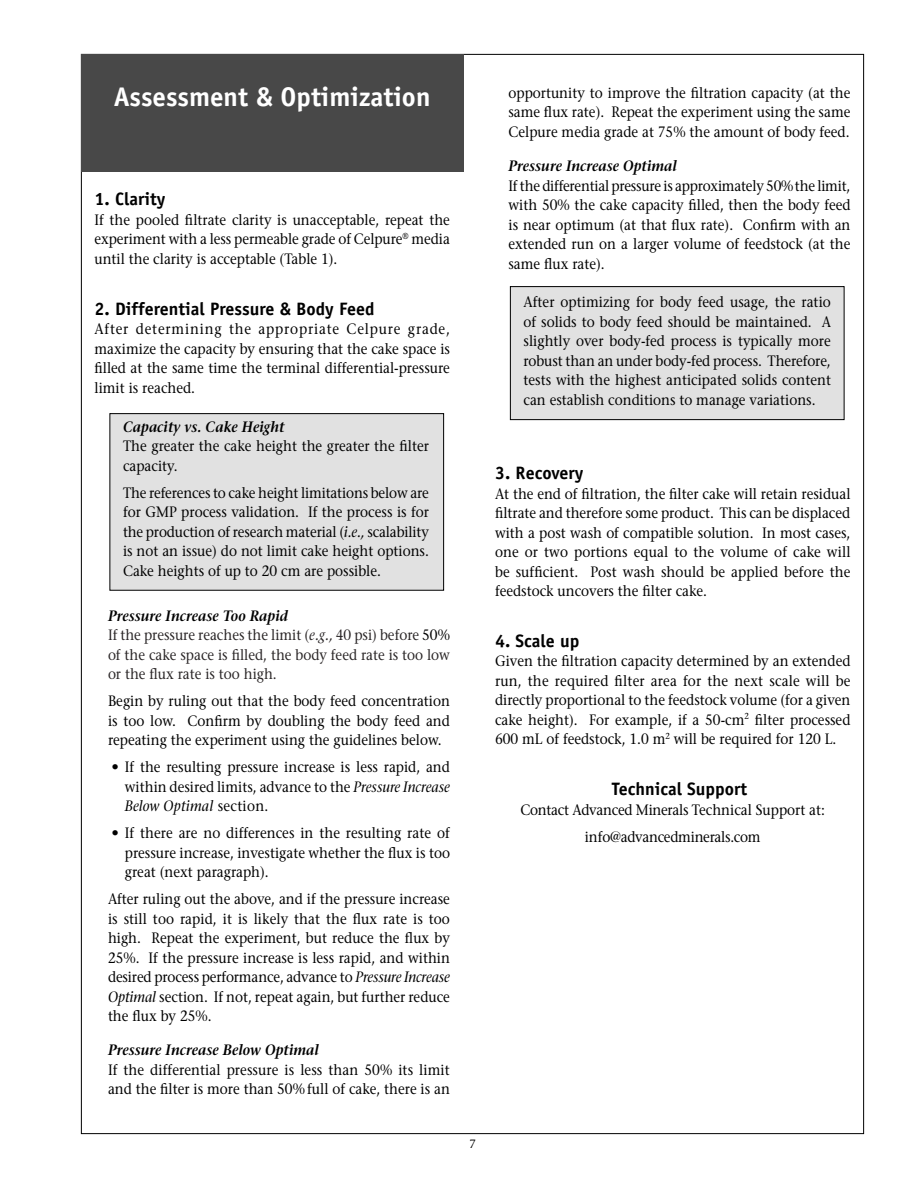
<style>
.page{position:relative;width:918px;height:1188px;background:#fff}
.page>*{position:absolute;margin:0;border:0;box-sizing:border-box;transform-origin:0 0}
.subhead{font:700 27px "Officina Sans";color:#fff}
.t1{font:700 18px "Officina Sans";color:#000}
.body{font:15px/19.5px "Stone Serif";color:#000;text-align:justify;scale:.9 1}
.body-2{font:15px/19.5px "Stone Serif";color:#000;text-align:justify}
.body-3{font:15px/19.5px "Stone Serif";color:#292526;text-align:justify;scale:.9 1}
.sub_subhead{font:italic 600 15px "Stone Serif";color:#000;scale:.9 1}
.body-4{font:15px "Stone Serif";letter-spacing:-.02em;color:#000;scale:.9 1}
.t2{font:12px "Stone Serif";color:#000}
.s1{font-style:italic}
.s2{color:#000}
</style>
<div class="page">
<div style="left:81px;top:54px;width:383px;height:117px;background:#484848"></div>
<div style="left:110px;top:414px;width:334px;height:176px;background:#e1e1e1"></div>
<div style="left:110px;top:413px;width:334px;height:178px;border:1px solid #000"></div>
<div style="left:510px;top:287px;width:334px;height:133px;background:#e1e1e1"></div>
<div style="left:510px;top:286px;width:334px;height:134px;border:1px solid #000"></div>
<p class="subhead" style="left:114px;top:80px;width:318px">Assessment &amp; Optimization</p>
<p class="t1" style="left:94px;top:188px;width:72px">1. Clarity</p>
<p class="body" style="left:94px;top:210px;width:397px">If the pooled filtrate clarity is unacceptable, repeat the experiment with a less permeable grade of Celpure<sup>®</sup> media until the clarity is acceptable (Table 1).</p>
<p class="t1" style="left:94px;top:297px;width:282px">2. Differential Pressure &amp; Body Feed</p>
<p class="body" style="left:94px;top:319px;width:397px">After determining the appropriate Celpure grade, maximize the capacity by ensuring that the cake space is filled at the same time the terminal differential-pressure limit is reached.</p>
<p class="sub_subhead" style="left:123px;top:418px;width:181px">Capacity vs. Cake Height</p>
<p class="body" style="left:123px;top:436px;width:341px">The greater the cake height the greater the filter capacity.</p>
<p class="body" style="left:123px;top:483px;width:342px">The references to cake height limitations below are for GMP process validation. If the process is for the production of research material (<span class="s1">i.e.,</span> scalability is not an issue) do not limit cake height options.<br>Cake heights of up to 20 cm are possible.</p>
<p class="sub_subhead" style="left:108px;top:607px;width:202px">Pressure Increase Too Rapid</p>
<p class="body-3" style="left:108px;top:625px;width:382px">If the pressure reaches the limit (<span class="s1">e.g.,</span> 40 psi) before <span class="s2">50% </span>of the cake space is filled, the body feed rate is too low or the flux rate is too high.</p>
<p class="body" style="left:108px;top:691px;width:381px">Begin by ruling out that the body feed concentration is too low. Confirm by doubling the body feed and repeating the experiment using the guidelines below.</p>
<p class="body-2" style="left:125px;top:757px;width:327px;text-indent:-14px">• If the resulting pressure increase is less rapid, and within desired limits, advance to the <span class="s1">Pressure Increase Below Optimal</span> section.</p>
<p class="body-2" style="left:125px;top:823px;width:327px;text-indent:-14px">• If there are no differences in the resulting rate of pressure increase, investigate whether the flux is too great (next paragraph).</p>
<p class="body" style="left:108px;top:889px;width:382px">After ruling out the above, and if the pressure increase is still too rapid, it is likely that the flux rate is too high. Repeat the experiment, but reduce the flux by 25%. If the pressure increase is less rapid, and within desired process performance, advance to <span class="s1">Pressure Increase Optimal</span> section. If not, repeat again, but further reduce the flux by 25%.</p>
<p class="sub_subhead" style="left:108px;top:1041px;width:236px">Pressure Increase Below Optimal</p>
<p class="body" style="left:108px;top:1060px;width:381px">If the differential pressure is less than 50% its limit and the filter is more than 50% full of cake, there is an</p>
<p class="body" style="left:508px;top:83px;width:381px">opportunity to improve the filtration capacity (at the same flux rate). Repeat the experiment using the same Celpure media grade at 75% the amount of body feed.</p>
<p class="sub_subhead" style="left:508px;top:157px;width:189px">Pressure Increase Optimal</p>
<p class="body" style="left:508px;top:176px;width:382px">If the differential pressure is approximately 50%the limit, with 50% the cake capacity filled, then the body feed is near optimum (at that flux rate). Confirm with an extended run on a larger volume of feedstock (at the same flux rate).</p>
<p class="body" style="left:524px;top:292px;width:343px">After optimizing for body feed usage, the ratio of solids to body feed should be maintained. A slightly over body-fed process is typically more robust than an under body-fed process. Therefore, tests with the highest anticipated solids content can establish conditions to manage variations.</p>
<p class="t1" style="left:495px;top:462px;width:90px">3. Recovery</p>
<p class="body" style="left:495px;top:484px;width:397px">At the end of filtration, the filter cake will retain residual filtrate and therefore some product. This can be displaced with a post wash of compatible solution. In most cases, one or two portions equal to the volume of cake will be sufficient. Post wash should be applied before the feedstock uncovers the filter cake.</p>
<p class="t1" style="left:495px;top:630px;width:86px">4. Scale up</p>
<p class="body" style="left:495px;top:651px;width:397px">Given the filtration capacity determined by an extended run, the required filter area for the next scale will be directly proportional to the feedstock volume (for a given cake height). For example, if a 50-cm<sup>2</sup> filter processed 600 mL of feedstock, 1.0 m<sup>2</sup> will be required for 120 L.</p>
<p class="t1" style="left:612px;top:778px;width:137px">Technical Support</p>
<p class="body-4" style="left:520px;top:800px;width:340px">Contact Advanced Minerals Technical Support at:</p>
<p class="body-4" style="left:585px;top:827px;width:197px">info@advancedminerals.com</p>
<p class="t2" style="left:469px;top:1136px;width:8px">7</p>
</div>
